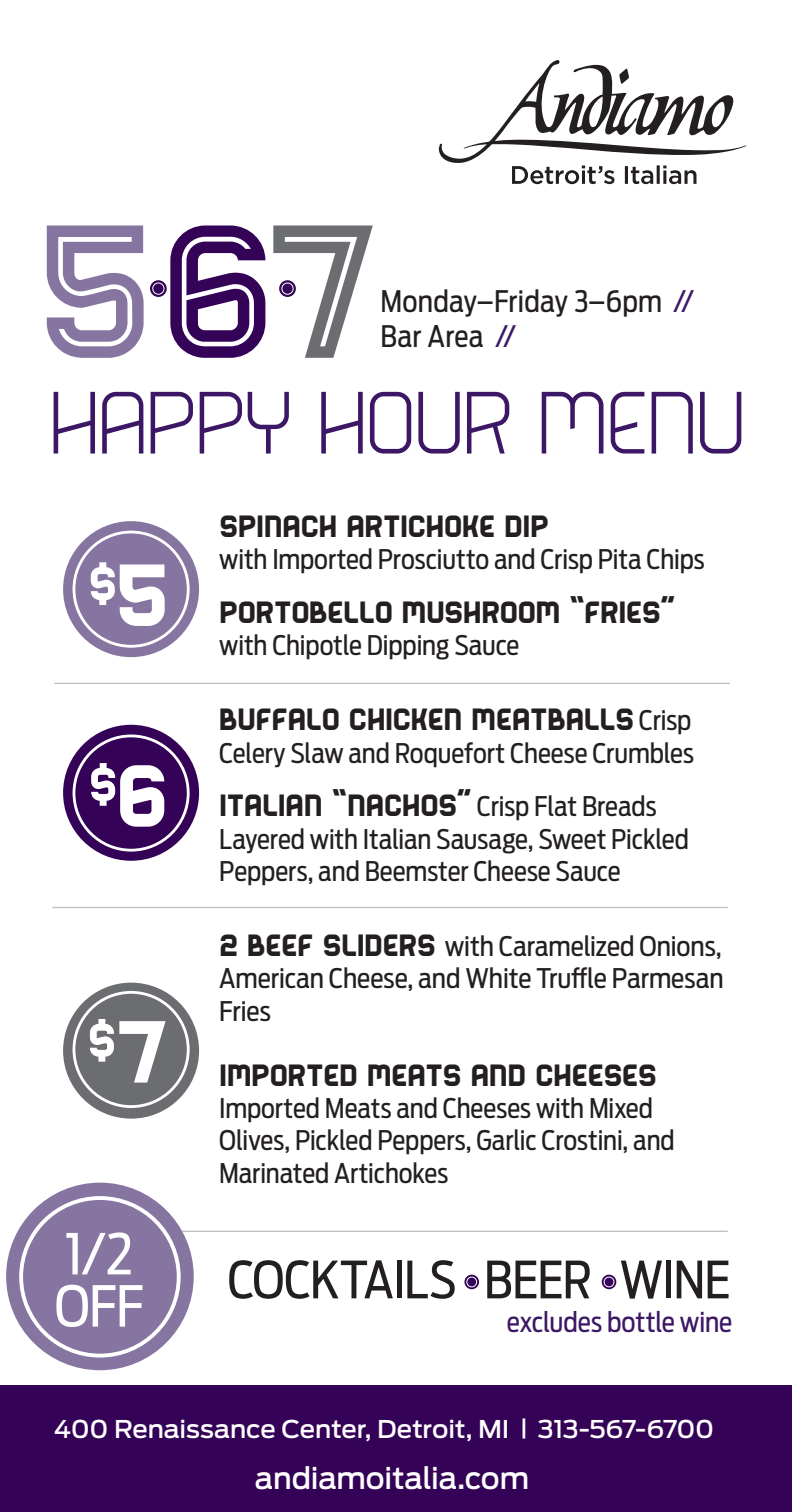
<style>
.page{position:relative;width:792px;height:1512px;background:#fff}
.page>*{position:absolute;margin:0;border:0;box-sizing:border-box;transform-origin:0 0}
.t1{font:100 102.8px "Bender";color:#3c1765}
.t2{font:56px "Antenna Cond";color:#fff}
.t3{font:54.6px "Bender Solid";color:#fff}
.t4{font:51px "Antenna Cond";letter-spacing:-.02em;color:#231f20}
.t5{font:35.8px "Bender Solid";letter-spacing:-.01em;color:#231f20}
.t6{font:29.4px/35.4px "Antenna Cond";letter-spacing:.005em;color:#231f20}
.t7{font:500 29.4px "Antenna";letter-spacing:-.01em;color:#fff}
.t8{font:27.4px "Antenna Cond";color:#3c1765}
.t9{font:26.8px/32.2px "Antenna Cond";letter-spacing:-.005em;color:#231f20}
.t10{font:500 24.4px "Antenna";letter-spacing:-.015em;color:#fff;scale:1.04 1}
.s1{color:#3c1765}
.s2{font-size:102.4px}
.s3{font-family:"Antenna Cond";font-size:26.8px}
.s4{font-family:"Bender Solid";font-size:35.8px}
.s5{font-size:21.4px}
</style>
<div class="page">
<div style="left:63px;top:521px;width:136px;height:136px;background:#8675a1;border-radius:50%"></div>
<div style="left:73px;top:531px;width:117px;height:117px;border:3px solid #fff;border-radius:50%"></div>
<div style="left:63px;top:725px;width:136px;height:136px;background:#340256;border-radius:50%"></div>
<div style="left:73px;top:735px;width:117px;height:117px;border:3px solid #fff;border-radius:50%"></div>
<div style="left:63px;top:983px;width:136px;height:136px;background:#6c6d70;border-radius:50%"></div>
<div style="left:73px;top:991px;width:117px;height:117px;border:3px solid #fff;border-radius:50%"></div>
<svg style="left:464px;top:1275px;width:15px;height:14px"></svg>
<div style="left:466px;top:1277px;width:11px;height:10px;border:1px solid #fff;border-radius:50%"></div>
<svg style="left:602px;top:1275px;width:14px;height:14px"></svg>
<div style="left:604px;top:1277px;width:10px;height:10px;border:1px solid #fff;border-radius:50%"></div>
<svg style="left:273px;top:226px;width:100px;height:132px"></svg>
<svg style="left:170px;top:226px;width:95px;height:132px"></svg>
<svg style="left:47px;top:226px;width:97px;height:132px"></svg>
<svg style="left:150px;top:280px;width:17px;height:17px"></svg>
<div style="left:152px;top:283px;width:12px;height:12px;border:1px solid #fff;border-radius:50%"></div>
<svg style="left:279px;top:280px;width:17px;height:17px"></svg>
<div style="left:281px;top:283px;width:13px;height:12px;border:1px solid #fff;border-radius:50%"></div>
<div style="left:0;top:1385px;width:792px;height:127px;background:#340256"></div>
<hr style="left:52px;top:1231px;width:676px;height:1px;background:#bcbdc0">
<hr style="left:54px;top:683px;width:676px;height:1px;background:#bcbdc0">
<div style="left:6px;top:1183px;width:188px;height:187px;background:#8675a1;border-radius:50%"></div>
<div style="left:19px;top:1196px;width:162px;height:162px;border:4px solid #fff;border-radius:50%"></div>
<hr style="left:52px;top:907px;width:676px;height:1px;background:#bcbdc0">
<svg style="left:438px;top:60px;width:309px;height:124px"></svg>
<p class="t6" style="left:380px;top:284px;width:315px">Monday–Friday 3–6pm <span class="s1">//<br></span>Bar Area <span class="s1">//</span></p>
<p class="t1" style="left:49px;top:370px;width:696px">HAPPY HOUR MENU</p>
<p class="t3" style="left:89px;top:556px;width:82px">$<span class="s2">5</span></p>
<p class="t3" style="left:89px;top:757px;width:81px">$<span class="s2">6</span></p>
<p class="t3" style="left:88px;top:1012px;width:83px">$<span class="s2">7</span></p>
<p class="t2" style="left:65px;top:1221px;width:70px">1/2</p>
<p class="t2" style="left:55px;top:1274px;width:91px">OFF</p>
<p class="t5" style="left:219px;top:508px;width:331px">SPINACH ARTICHOKE DIP</p>
<p class="t9" style="left:219px;top:543px;width:487px">with Imported Prosciutto and Crisp Pita Chips</p>
<p class="t5" style="left:219px;top:594px;width:458px">PORTOBELLO MUSHROOM “FRIES”</p>
<p class="t9" style="left:219px;top:629px;width:302px">with Chipotle Dipping Sauce</p>
<p class="t5" style="left:219px;top:701px;width:474px">BUFFALO CHICKEN MEATBALLS <span class="s3">Crisp</span></p>
<p class="t9" style="left:219px;top:737px;width:476px">Celery Slaw and Roquefort Cheese Crumbles</p>
<p class="t5" style="left:219px;top:787px;width:439px">ITALIAN “NACHOS” <span class="s3">Crisp Flat Breads</span></p>
<p class="t9" style="left:219px;top:823px;width:471px">Layered with Italian Sausage, Sweet Pickled<br>Peppers, and Beemster Cheese Sauce</p>
<p class="t9" style="left:219px;top:930px;width:506px;text-align:justify"><span class="s4">2 BEEF SLIDERS</span> with Caramelized Onions, American Cheese, and White Truffle Parmesan Fries</p>
<p class="t5" style="left:219px;top:1057px;width:439px">IMPORTED MEATS AND CHEESES</p>
<p class="t9" style="left:219px;top:1092px;width:457px">Imported Meats and Cheeses with Mixed<br>Olives, Pickled Peppers, Garlic Crostini, and<br>Marinated Artichokes</p>
<p class="t4" style="left:228px;top:1250px;width:505px">COCKTAILS BEER WINE</p>
<p class="t8" style="left:507px;top:1306px;width:227px">excludes bottle wine</p>
<p class="t10" style="left:54px;top:1415px;width:636px">400 Renaissance Center, Detroit, MI <span class="s5">|</span> 313-567-6700</p>
<p class="t7" style="left:255px;top:1461px;width:276px">andiamoitalia.com</p>
</div>
